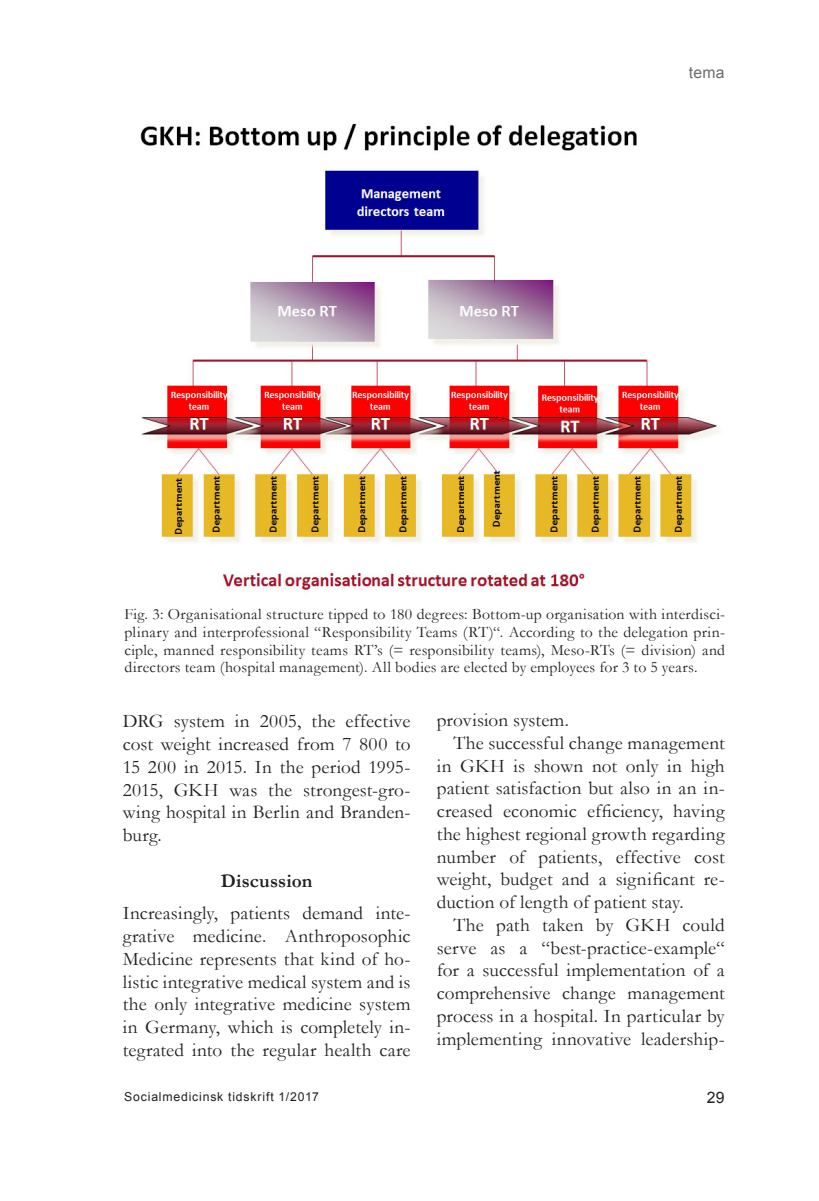
<style>
.page{position:relative;width:819px;height:1201px;background:#fff}
.page>*{position:absolute;margin:0;border:0;box-sizing:border-box;transform-origin:0 0}
.bröd_med_indrag{font:19.25px/22.8px "Garamond";letter-spacing:.01em;color:#231f20;text-align:justify}
.bröd_utan_indrag{font:19.25px/22.8px "Garamond";letter-spacing:.01em;color:#231f20;text-align:justify}
.art_under_2{font:700 19.25px "Garamond";letter-spacing:.005em;color:#231f20}
.figtext{font:15.75px/17.5px "Garamond";letter-spacing:.015em;color:#231f20;text-align:justify}
.t1{font:15.75px "Arial";color:#6c6d70}
.t2{font:15.75px "Arial";color:#231f20}
.t3{font:12.25px "Arial";letter-spacing:.065em;color:#231f20}
</style>
<div class="page">
<img style="left:140px;top:123px;width:580px;height:468px">
<p class="t1" style="left:689px;top:62px;width:37px">tema</p>
<p class="figtext" style="left:124px;top:605px;width:602px">Fig. 3: Organisational structure tipped to 180 degrees: Bottom-up organisation with interdisci&shy;plinary and interprofessional “Responsibility Teams (RT)“. According to the delegation prin&shy;ciple, manned responsibility teams RT’s (= responsibility teams), Meso-RTs (= division) and directors team (hospital management). All bodies are elected by employees for 3 to 5 years.</p>
<p class="bröd_med_indrag" style="left:123px;top:709px;width:289px">DRG system in 2005, the effective cost weight increased from 7 800 to 15 200 in 2015. In the period 1995- 2015, GKH was the strongest-gro&shy;wing hospital in Berlin and Branden&shy;burg.</p>
<p class="art_under_2" style="left:221px;top:867px;width:93px">Discussion</p>
<p class="bröd_utan_indrag" style="left:123px;top:901px;width:289px">Increasingly, patients demand inte&shy;grative medicine. Anthroposophic Medicine represents that kind of ho&shy;listic integrative medical system and is the only integrative medicine system in Germany, which is completely in&shy;tegrated into the regular health care</p>
<p class="bröd_utan_indrag" style="left:437px;top:708px;width:134px">provision system.</p>
<p class="bröd_med_indrag" style="left:437px;top:731px;width:289px;text-indent:17px">The successful change management in GKH is shown not only in high patient satisfaction but also in an in&shy;creased economic efficiency, having the highest regional growth regarding number of patients, effective cost weight, budget and a significant re&shy;duction of length of patient stay.</p>
<p class="bröd_med_indrag" style="left:437px;top:913px;width:289px;text-indent:17px">The path taken by GKH could serve as a “best-practice-example“ for a successful implementation of a comprehensive change management process in a hospital. In particular by implementing innovative leadership-</p>
<p class="t3" style="left:124px;top:1088px;width:196px">Socialmedicinsk tidskrift 1/2017</p>
<p class="t2" style="left:706px;top:1087px;width:19px">29</p>
</div>
